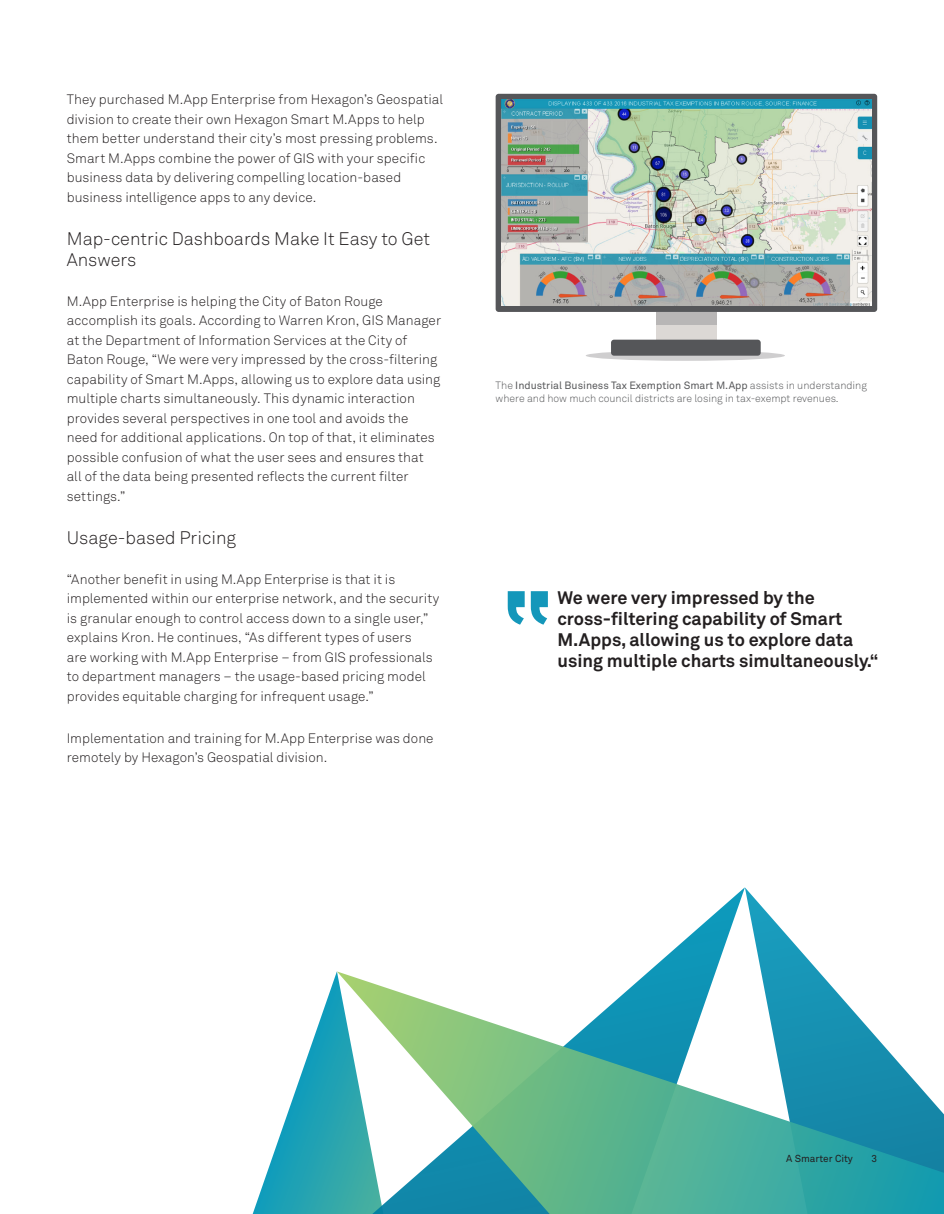
<style>
.page{position:relative;width:944px;height:1214px;background:#fff}
.page>*{position:absolute;margin:0;border:0;box-sizing:border-box;transform-origin:0 0}
.PULL_QUOTE_BLACK{font:700 18px/21px "Akkurat Pro";color:#231f20}
.HEADER_1_Title{font:300 18px/21px "Akkurat Pro";color:#231f20}
.BODY_COPY{font:300 13.5px/19.5px "Akkurat Pro";letter-spacing:.005em;color:#231f20}
.Photo_Description_Te{font:300 10.5px/13.5px "Akkurat Pro";color:#57585a}
.PAGE_NUMBER{font:10.05px "Akkurat Pro";color:#231f20}
.s1{font-weight:400}
</style>
<div class="page">
<svg style="left:253px;top:971px;width:84px;height:243px"></svg>
<svg style="left:745px;top:887px;width:73px;height:84px"></svg>
<svg style="left:649px;top:887px;width:96px;height:84px"></svg>
<svg style="left:337px;top:971px;width:607px;height:243px"></svg>
<svg style="left:507px;top:591px;width:41px;height:33px"></svg>
<div style="left:585px;top:350px;width:200px;height:11px;background:#cfcecf;border-radius:50%"></div>
<div style="left:656px;top:308px;width:60px;height:36px;background:#dcd8d5"></div>
<div style="left:611px;top:340px;width:149px;height:16px;background:#555659;border-radius:3px"></div>
<div style="left:656px;top:312px;width:60px;height:13px;background:#b8b6b6"></div>
<div style="left:495px;top:94px;width:382px;height:218px;background:#555659;border-radius:3px"></div>
<img style="left:501px;top:100px;width:370px;height:206px">
<p class="BODY_COPY" style="left:67px;top:90px;width:378px">They purchased M.App Enterprise from Hexagon’s Geospatial division to create their own Hexagon Smart M.Apps to help them better understand their city’s most pressing problems.<br>Smart M.Apps combine the power of GIS with your specific business data by delivering compelling location-based business intelligence apps to any device.</p>
<p class="HEADER_1_Title" style="left:67px;top:228px;width:365px">Map-centric Dashboards Make It Easy to Get<br>Answers</p>
<p class="BODY_COPY" style="left:67px;top:291px;width:376px">M.App Enterprise is helping the City of Baton Rouge accomplish its goals. According to Warren Kron, GIS Manager at the Department of Information Services at the City of Baton Rouge, “We were very impressed by the cross-filtering capability of Smart M.Apps, allowing us to explore data using multiple charts simultaneously. This dynamic interaction provides several perspectives in one tool and avoids the need for additional applications. On top of that, it eliminates possible confusion of what the user sees and ensures that all of the data being presented reflects the current filter settings.”</p>
<p class="HEADER_1_Title" style="left:67px;top:527px;width:171px">Usage-based Pricing</p>
<p class="BODY_COPY" style="left:67px;top:569px;width:374px">“Another benefit in using M.App Enterprise is that it is implemented within our enterprise network, and the security is granular enough to control access down to a single user,” explains Kron. He continues, “As different types of users<br>are working with M.App Enterprise – from GIS professionals to department managers – the usage-based pricing model provides equitable charging for infrequent usage.”</p>
<p class="BODY_COPY" style="left:67px;top:728px;width:368px">Implementation and training for M.App Enterprise was done remotely by Hexagon’s Geospatial division.</p>
<p class="Photo_Description_Te" style="left:495px;top:378px;width:373px">The <span class="s1">Industrial Business Tax Exemption Smart M.App</span> assists in understanding where and how much council districts are losing in tax-exempt revenues.</p>
<p class="PULL_QUOTE_BLACK" style="left:557px;top:587px;width:322px">We were very impressed by the cross-filtering capability of Smart M.Apps, allowing us to explore data using multiple charts simultaneously.“</p>
<p class="PAGE_NUMBER" style="left:786px;top:1152px;width:68px">A Smarter City</p>
<p class="PAGE_NUMBER" style="left:871px;top:1152px;width:7px">3</p>
</div>
